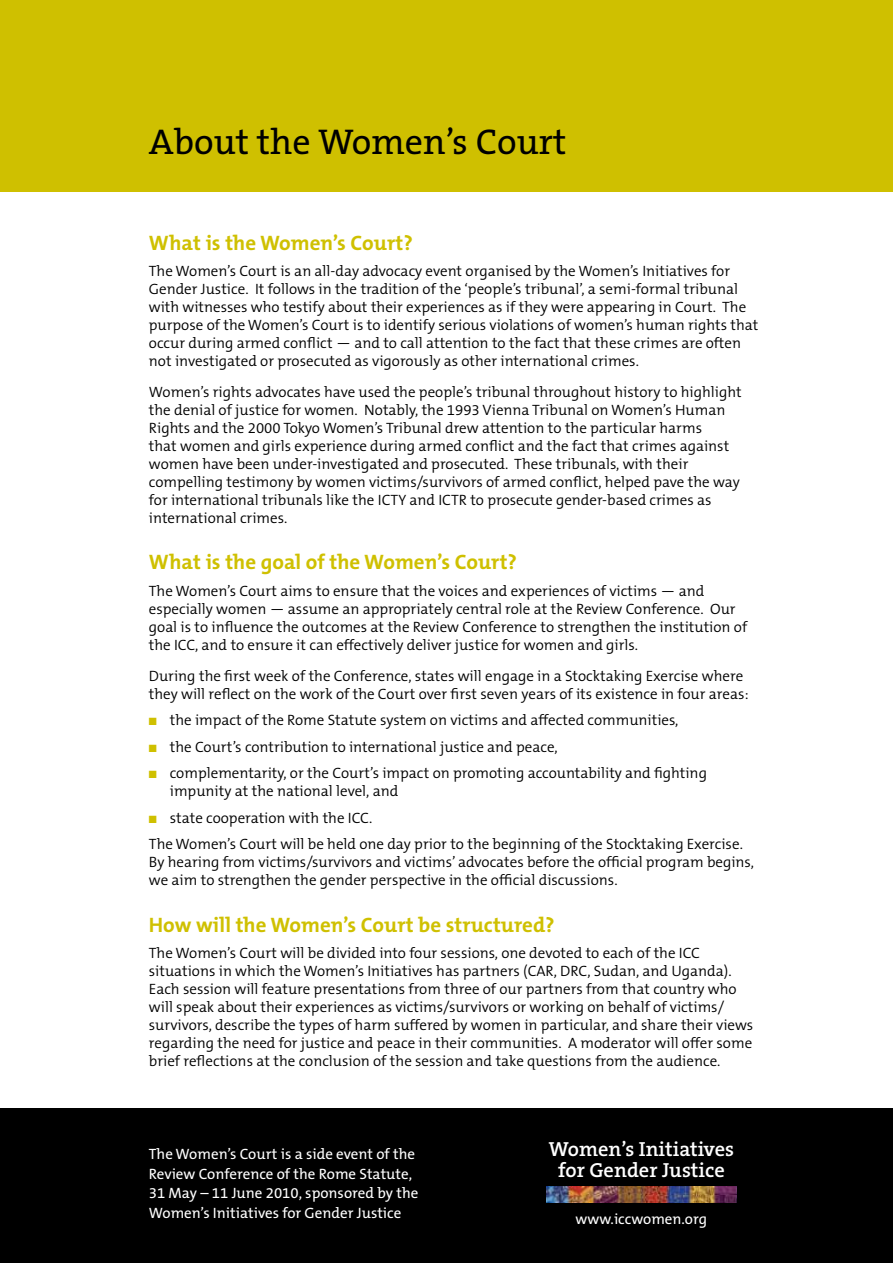
<style>
.page{position:relative;width:893px;height:1263px;background:#fff}
.page>*{position:absolute;margin:0;border:0;box-sizing:border-box;transform-origin:0 0}
.t1{font:36px "The Serif B5 Plain";color:#000}
.t2{font:700 21px "The Mix B7";color:#cfc000}
.t3{font:600 20.4px/20.4px "The Serif B6";color:#fff;text-align:center}
.t4{font:300 15px/18px "The Mix B4";color:#000}
.t5{font:15px/19.5px "The Mix B5 Plain";color:#fff}
.s1{color:#cfc000}
</style>
<div class="page">
<div style="left:0;top:1109px;width:893px;height:154px;background:#000"></div>
<img style="left:546px;top:1186px;width:190px;height:16px">
<div style="left:0;top:0;width:893px;height:191px;background:#cfc000"></div>
<h1 class="t1" style="left:149px;top:123px;width:419px">About the Women’s Court</h1>
<h2 class="t2" style="left:149px;top:231px;width:266px">What is the Women’s Court?</h2>
<p class="t4" style="left:149px;top:263px;width:611px">The Women’s Court is an all-day advocacy event organised by the Women’s Initiatives for Gender Justice. It follows in the tradition of the ‘people’s tribunal’, a semi-formal tribunal with witnesses who testify about their experiences as if they were appearing in Court. The purpose of the Women’s Court is to identify serious violations of women’s human rights that occur during armed conflict — and to call attention to the fact that these crimes are often not investigated or prosecuted as vigorously as other international crimes.</p>
<p class="t4" style="left:149px;top:383px;width:594px">Women’s rights advocates have used the people’s tribunal throughout history to highlight the denial of justice for women. Notably, the 1993 Vienna Tribunal on Women’s Human Rights and the 2000 Tokyo Women’s Tribunal drew attention to the particular harms<br>that women and girls experience during armed conflict and the fact that crimes against women have been under-investigated and prosecuted. These tribunals, with their compelling testimony by women victims/survivors of armed conflict, helped pave the way for international tribunals like the ICTY and ICTR to prosecute gender-based crimes as international crimes.</p>
<h2 class="t2" style="left:149px;top:551px;width:370px">What is the goal of the Women’s Court?</h2>
<p class="t4" style="left:149px;top:582px;width:600px">The Women’s Court aims to ensure that the voices and experiences of victims — and especially women — assume an appropriately central role at the Review Conference. Our goal is to influence the outcomes at the Review Conference to strengthen the institution of the ICC, and to ensure it can effectively deliver justice for women and girls.</p>
<p class="t4" style="left:149px;top:667px;width:601px">During the first week of the Conference, states will engage in a Stocktaking Exercise where they will reflect on the work of the Court over first seven years of its existence in four areas:</p>
<p class="t4" style="left:149px;top:712px;width:531px"><span class="s1">■</span> the impact of the Rome Statute system on victims and affected communities,</p>
<p class="t4" style="left:149px;top:738px;width:410px"><span class="s1">■</span> the Court’s contribution to international justice and peace,</p>
<p class="t4" style="left:170px;top:765px;width:539px;text-indent:-21px"><span class="s1">■</span> complementarity, or the Court’s impact on promoting accountability and fighting impunity at the national level, and</p>
<p class="t4" style="left:149px;top:805px;width:596px;line-height:26.5px"><span class="s1">■</span> state cooperation with the ICC.<br>The Women’s Court will be held one day prior to the beginning of the Stocktaking Exercise.</p>
<p class="t4" style="left:149px;top:854px;width:607px">By hearing from victims/survivors and victims’ advocates before the official program begins, we aim to strengthen the gender perspective in the official discussions.</p>
<h2 class="t2" style="left:149px;top:913px;width:407px">How will the Women’s Court be structured?</h2>
<p class="t4" style="left:149px;top:945px;width:606px">The Women’s Court will be divided into four sessions, one devoted to each of the ICC situations in which the Women’s Initiatives has partners (CAR, DRC, Sudan, and Uganda).<br>Each session will feature presentations from three of our partners from that country who will speak about their experiences as victims/survivors or working on behalf of victims/ survivors, describe the types of harm suffered by women in particular, and share their views regarding the need for justice and peace in their communities. A moderator will offer some brief reflections at the conclusion of the session and take questions from the audience.</p>
<p class="t5" style="left:149px;top:1145px;width:271px">The Women’s Court is a side event of the Review Conference of the Rome Statute, 31 May – 11 June 2010, sponsored by the Women’s Initiatives for Gender Justice</p>
<h3 class="t3" style="left:549px;top:1140px;width:187px">Women’s Initiatives for Gender Justice</h3>
<p class="t5" style="left:575px;top:1209px;width:133px">www.iccwomen.org</p>
</div>
